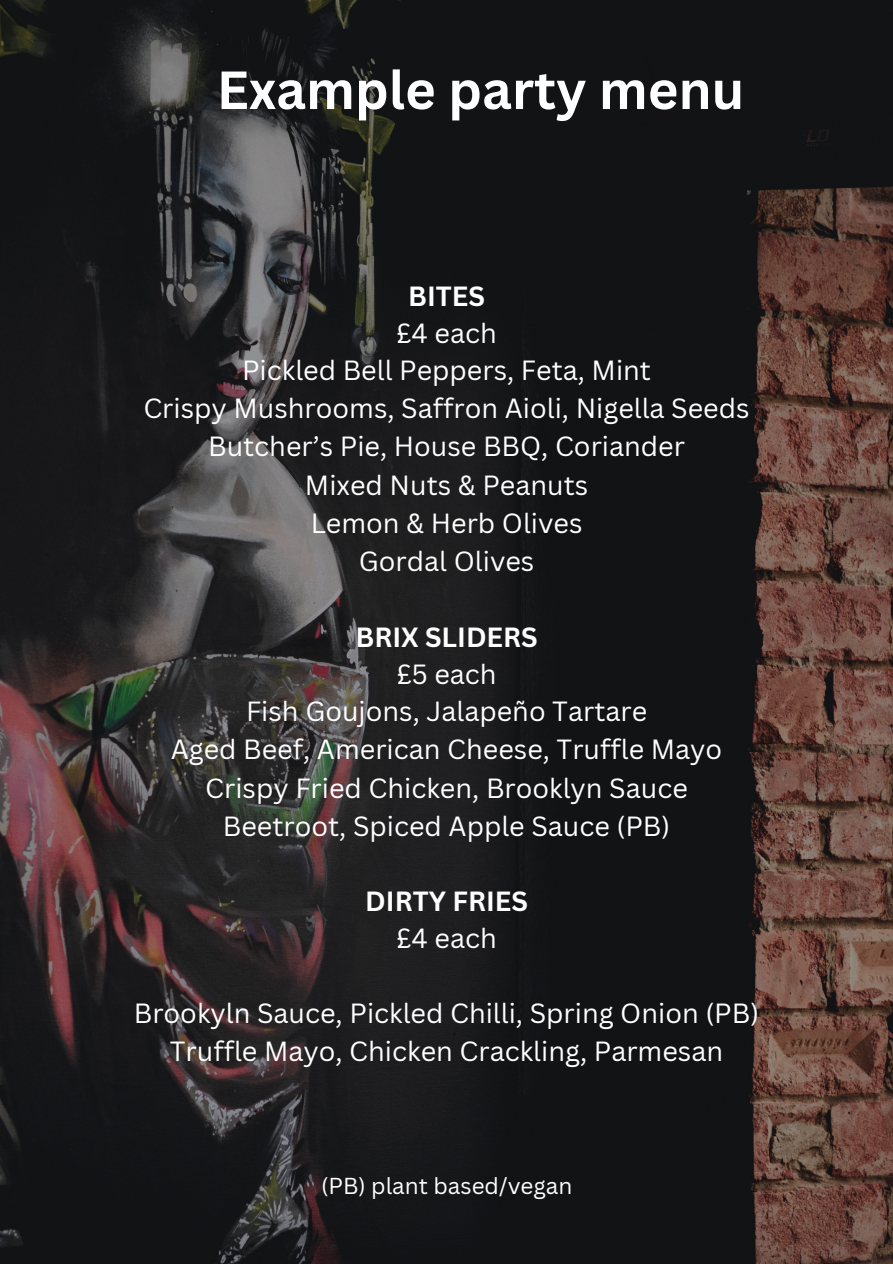
<style>
.page{position:relative;width:893px;height:1264px;background:#fff}
.page>*{position:absolute;margin:0;border:0;box-sizing:border-box;transform-origin:0 0}
.t1{font:700 52.5px "Canva Sans";color:#fff}
.t2{font:27px/38.1px "Canva Sans";color:#fff;text-align:center}
.t3{font:700 27px "Canva Sans";color:#fff}
.t4{font:22.5px "Canva Sans";color:#fff}
</style>
<div class="page">
<img style="left:0;top:0;width:892px;height:1263px">
<h1 class="t1" style="left:217px;top:53px;width:529px">Example party menu</h1>
<p class="t3" style="left:408px;top:277px;width:78px">BITES</p>
<p class="t2" style="left:143px;top:313px;width:607px">£4 each<br>Pickled Bell Peppers, Feta, Mint<br>Crispy Mushrooms, Saffron Aioli, Nigella Seeds<br>Butcher’s Pie, House BBQ, Coriander<br>Mixed Nuts &amp; Peanuts<br>Lemon &amp; Herb Olives<br>Gordal Olives</p>
<p class="t3" style="left:355px;top:618px;width:184px">BRIX SLIDERS</p>
<p class="t2" style="left:171px;top:654px;width:553px">£5 each<br>Fish Goujons, Jalapeño Tartare<br>Aged Beef, American Cheese, Truffle Mayo<br>Crispy Fried Chicken, Brooklyn Sauce<br>Beetroot, Spiced Apple Sauce (PB)</p>
<p class="t3" style="left:365px;top:882px;width:164px">DIRTY FRIES</p>
<p class="t2" style="left:396px;top:918px;width:102px">£4 each</p>
<p class="t2" style="left:134px;top:993px;width:626px">Brookyln Sauce, Pickled Chilli, Spring Onion (PB)<br>Truffle Mayo, Chicken Crackling, Parmesan</p>
<p class="t4" style="left:321px;top:1169px;width:253px">(PB) plant based/vegan</p>
</div>
